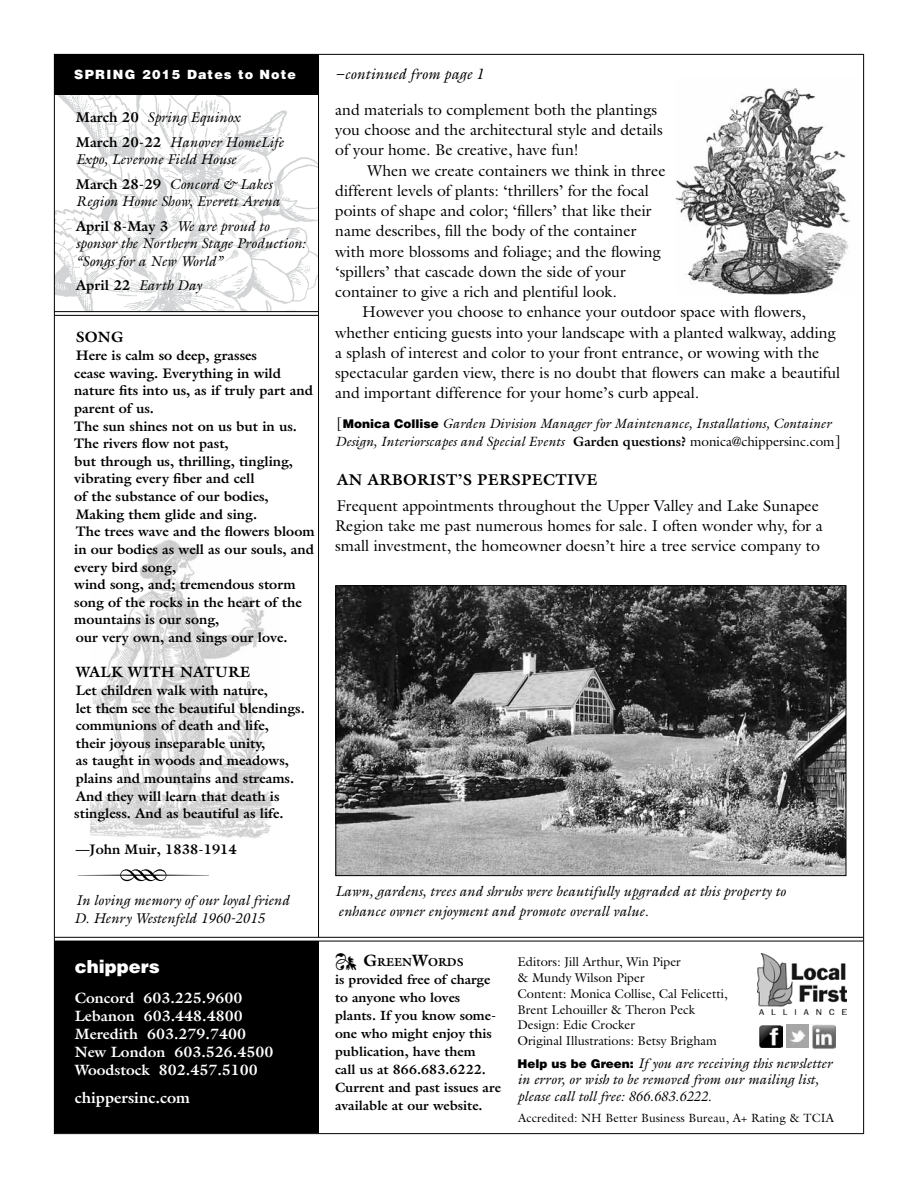
<style>
.page{position:relative;width:918px;height:1188px;background:#fff}
.page>*{position:absolute;margin:0;border:0;box-sizing:border-box;transform-origin:0 0}
.t1{font:75px "Type Embellishments One Let Plain";color:#000}
.t2{font:900 18px "Helvetica";color:#fff}
.t3{font:15.75px/20.2px "Galliard";color:#000}
.t4{font:700 15.75px "Galliard";letter-spacing:.29em;color:#000}
.t5{font:700 15.75px "Galliard";color:#fff}
.t6{font:700 15px/18px "Galliard";color:#fff}
.t7{font:italic 15px "Galliard";color:#000}
.t8{font:700 15px "Galliard";letter-spacing:.02em;color:#000}
.t9{font:italic 14.25px/24.8px "Galliard";color:#000}
.t10{font:italic 13.95px/16.5px "Galliard";color:#000}
.t11{font:700 13.8px/17.5px "Galliard";color:#000}
.t12{font:700 13.5px/18px "Galliard";color:#000}
.t13{font:italic 13.5px/18.8px "Galliard";color:#000}
.t14{font:12.75px/15.8px "Galliard";color:#000}
.t15{font:900 12.75px "Helvetica";letter-spacing:.085em;color:#fff}
.t16{font:12px "Galliard";letter-spacing:.01em;color:#000}
.t17{font:700 11.55px "Galliard";color:#000}
.s1{font-weight:700;font-style:normal}
.s2{font-style:normal;font-size:15px}
.s3{font-family:"Helvetica";font-weight:900;font-style:normal;font-size:12px}
.s4{font-style:normal}
.s5{font-size:16.5px}
</style>
<div class="page">
<img style="left:90px;top:540px;width:182px;height:299px">
<div style="left:54px;top:941px;width:265px;height:192px;background:#000"></div>
<hr style="left:318px;top:54px;width:1px;height:883px;background:#000">
<hr style="left:54px;top:937px;width:809px;height:1px;background:#000">
<hr style="left:54px;top:941px;width:809px;height:1px;background:#000">
<img style="left:786px;top:1025px;width:23px;height:23px">
<img style="left:760px;top:1025px;width:22px;height:23px">
<img style="left:757px;top:954px;width:90px;height:61px">
<img style="left:811px;top:1024px;width:25px;height:25px">
<svg style="left:864px;top:98px;width:1px;height:19px"></svg>
<img style="left:338px;top:588px;width:506px;height:286px">
<div style="left:336px;top:586px;width:510px;height:290px;border:1px solid #000"></div>
<img style="left:56px;top:94px;width:262px;height:217px">
<hr style="left:54px;top:311px;width:264px;height:1px;background:#000">
<hr style="left:54px;top:315px;width:264px;height:1px;background:#000">
<div style="left:54px;top:54px;width:264px;height:40px;background:#000"></div>
<img style="left:675px;top:88px;width:176px;height:206px">
<p class="t15" style="left:74px;top:66px;width:223px">sprin g 2015 Dates to Note</p>
<p class="t9" style="left:76px;top:105px;width:209px"><span class="s1">March 20</span> Spring Equinox<br><span class="s1">March 20-22</span> Hanover HomeLife</p>
<p class="t9" style="left:76px;top:147px;width:198px">Expo, Leverone Field House<br><span class="s1">March 28-29</span> Concord &amp; Lakes</p>
<p class="t9" style="left:76px;top:189px;width:206px">Region Home Show, Everett Arena<br><span class="s1">April 8-May 3</span> We are proud to</p>
<p class="t9" style="left:76px;top:235px;width:231px;line-height:17.2px">sponsor the Northern Stage Production: “Songs for a New World”</p>
<p class="t9" style="left:76px;top:273px;width:127px"><span class="s1">April 22</span> Earth Day</p>
<p class="t8" style="left:76px;top:328px;width:36px">SONG</p>
<p class="t11" style="left:74px;top:346px;width:242px">Here is calm so deep, grasses<br>cease waving. Everything in wild nature fits into us, as if truly part and parent of us.<br>The sun shines not on us but in us.<br>The rivers flow not past,<br>but through us, thrilling, tingling, vibrating every fiber and cell<br>of the substance of our bodies,<br>Making them glide and sing.<br>The trees wave and the flowers bloom in our bodies as well as our souls, and every bird song,<br>wind song, and; tremendous storm song of the rocks in the heart of the mountains is our song,<br>our very own, and sings our love.</p>
<p class="t8" style="left:76px;top:662px;width:176px">WALK WITH NATURE</p>
<p class="t11" style="left:74px;top:681px;width:232px">Let children walk with nature,<br>let them see the beautiful blendings. communions of death and life,<br>their joyous inseparable unity,<br>as taught in woods and meadows, plains and mountains and streams.<br>And they will learn that death is stingless. And as beautiful as life.</p>
<p class="t11" style="left:76px;top:840px;width:163px">—John Muir, 1838-1914</p>
<p class="t9" style="left:76px;top:887px;width:215px">In loving memory of our loyal friend</p>
<h1 class="t1" style="left:74px;top:846px;width:140px">R</h1>
<p class="t9" style="left:74px;top:906px;width:192px">D. Henry Westenfeld 1960-2015</p>
<p class="t2" style="left:75px;top:955px;width:87px">chippers</p>
<p class="t6" style="left:75px;top:989px;width:200px">Concord 603.225.9600<br>Lebanon 603.448.4800<br>Meredith 603.279.7400<br>New London 603.526.4500<br>Woodstock 802.457.5100</p>
<p class="t5" style="left:75px;top:1088px;width:117px">chippersinc.com</p>
<p class="t7" style="left:336px;top:65px;width:149px">–continued from page 1</p>
<p class="t3" style="left:335px;top:99px;width:329px">and materials to complement both the plantings you choose and the architectural style and details of your home. Be creative, have fun!</p>
<p class="t3" style="left:335px;top:160px;width:332px;text-indent:32px">When we create containers we think in three different levels of plants: ‘thrillers’ for the focal points of shape and color; ‘fillers’ that like their name describes, fill the body of the container with more blossoms and foliage; and the flowing ‘spillers’ that cascade down the side of your container to give a rich and plentiful look.</p>
<p class="t3" style="left:335px;top:302px;width:507px;text-indent:27px">However you choose to enhance your outdoor space with flowers, whether enticing guests into your landscape with a planted walkway, adding a splash of interest and color to your front entrance, or wowing with the spectacular garden view, there is no doubt that flowers can make a beautiful and important difference for your home’s curb appeal.</p>
<p class="t13" style="left:335px;top:413px;width:507px"><span class="s2">[</span><span class="s3">Monica Collise</span> Garden Division Manager for Maintenance, Installations, Container<br>Design, Interiorscapes and Special Events <span class="s1">Garden questions?</span> <span class="s4">monica@chippersinc.com</span><span class="s2">]</span></p>
<p class="t4" style="left:337px;top:469px;width:208px">An arborist’s perspect</p>
<p class="t4" style="left:567px;top:469px;width:28px">ive</p>
<p class="t3" style="left:335px;top:495px;width:489px">Frequent appointments throughout the Upper Valley and Lake Sunapee<br>Region take me past numerous homes for sale. I often wonder why, for a small investment, the homeowner doesn’t hire a tree service company to</p>
<p class="t9" style="left:335px;top:881px;width:452px;line-height:19.5px">Lawn, gardens, trees and shrubs were beautifully upgraded at this property to enhance owner enjoyment and promote overall value.</p>
<p class="t14" style="left:518px;top:954px;width:212px">Editors: Jill Arthur, Win Piper<br>&amp; Mundy Wilson Piper<br>Content: Monica Collise, Cal Felicetti,<br>Brent Lehouiller &amp; Theron Peck<br>Design: Edie Crocker<br>Original Illustrations: Betsy Brigham</p>
<p class="t17" style="left:363px;top:955px;width:102px"><span class="s5">G</span>REEN<span class="s5">W</span>ORDS</p>
<p class="t12" style="left:335px;top:971px;width:167px">is provided free of charge to anyone who loves plants. If you know some&shy;one who might enjoy this publication, have them<br>call us at 866.683.6222.<br>Current and past issues are available at our website.</p>
<p class="t10" style="left:517px;top:1055px;width:316px"><span class="s3">Help us be Green:</span> If you are receiving this newsletter in error, or wish to be removed from our mailing list, please call toll free: 866.683.6222.</p>
<p class="t16" style="left:518px;top:1110px;width:317px">Accredited: NH Better Business Bureau, A+ Rating &amp; TCIA</p>
</div>
